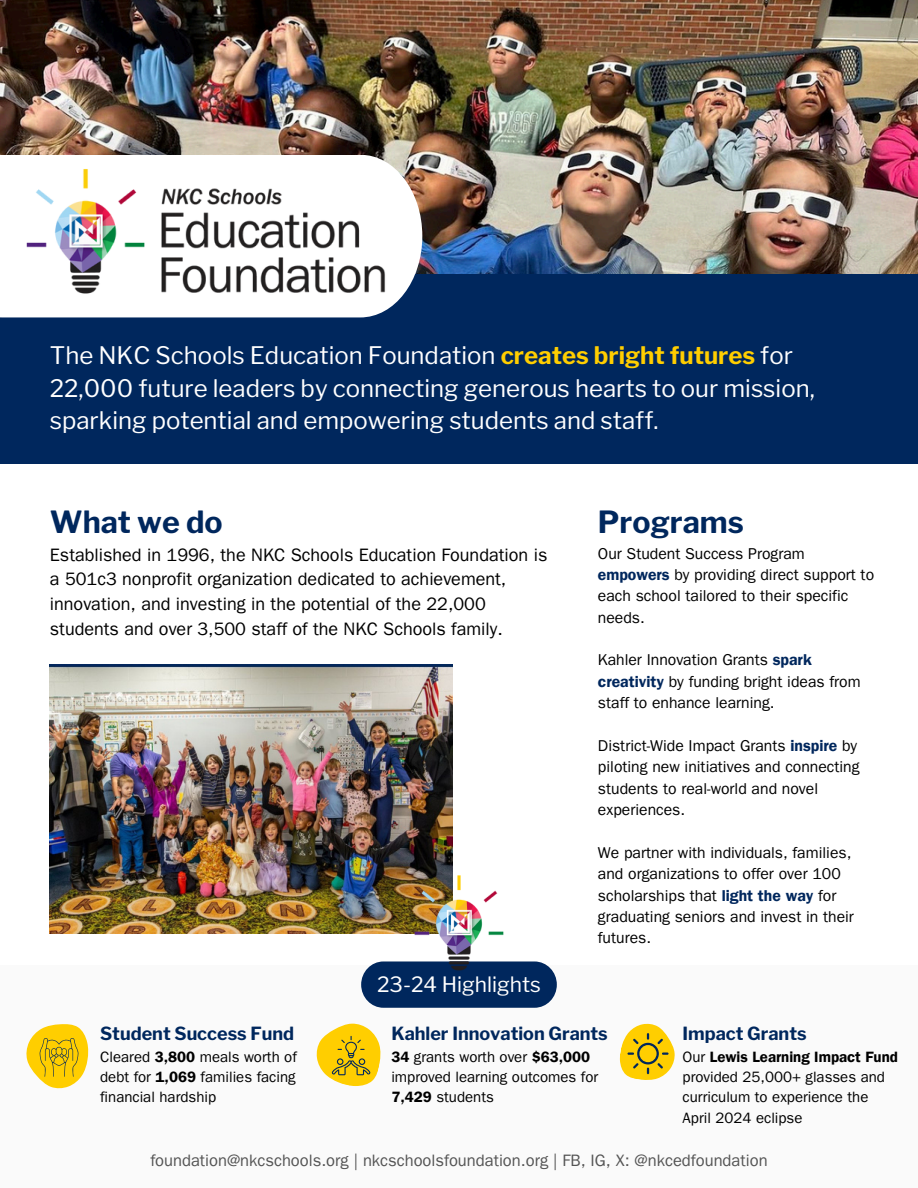
<style>
.page{position:relative;width:918px;height:1188px;background:#fff}
.page>*{position:absolute;margin:0;border:0;box-sizing:border-box;transform-origin:0 0}
.t1{font:700 30.3px "Libre Franklin";color:#00275d}
.t2{font:24px/32.7px "Libre Franklin";color:#fff}
.t3{font:21px "Libre Franklin";color:#fff}
.t4{font:18px/24.8px "Franklin Gothic LT Pro";color:#000}
.t5{font:700 18px "Libre Franklin";color:#00275d}
.t6{font:16.5px "Franklin Gothic LT Pro";color:#545454}
.t7{font:15.75px/21.3px "Franklin Gothic LT Pro";color:#000}
.t8{font:15px/20.2px "Franklin Gothic LT Pro";color:#000}
.s1{font-weight:700;color:#ffce00}
.s2{font-family:"Franklin Gothic LT Pro Dm";color:#00275d}
.s3{font-family:"Franklin Gothic LT Pro Dm"}
</style>
<div class="page">
<img style="left:0;top:0;width:918px;height:274px">
<div style="left:0;top:274px;width:918px;height:190px;background:#00275d"></div>
<svg style="left:0;top:155px;width:422px;height:162px"></svg>
<img style="left:50px;top:664px;width:403px;height:269px">
<div style="left:0;top:965px;width:918px;height:223px;background:#fafafa"></div>
<div style="left:361px;top:961px;width:196px;height:47px;background:#00275d;border-radius:23px"></div>
<img style="left:3px;top:40px;width:403px;height:278px">
<img style="left:411px;top:872px;width:96px;height:99px">
<svg style="left:26px;top:1024px;width:63px;height:65px"></svg>
<svg style="left:316px;top:1023px;width:65px;height:63px"></svg>
<svg style="left:619px;top:1023px;width:56px;height:57px"></svg>
<h5 class="t2" style="left:50px;top:339px;width:766px">The NKC Schools Education Foundation <span class="s1">creates bright futures</span> for<br>22,000 future leaders by connecting generous hearts to our mission, sparking potential and empowering students and staff.</h5>
<p class="t1" style="left:50px;top:504px;width:174px">What we do</p>
<p class="t1" style="left:598px;top:504px;width:147px">Programs</p>
<p class="t4" style="left:50px;top:545px;width:499px">Established in 1996, the NKC Schools Education Foundation is a 501c3 nonprofit organization dedicated to achievement, innovation, and investing in the potential of the 22,000 students and over 3,500 staff of the NKC Schools family.</p>
<p class="t7" style="left:598px;top:545px;width:278px">Our Student Success Program <span class="s2">empowers</span> by providing direct support to each school tailored to their specific needs.</p>
<p class="t7" style="left:598px;top:652px;width:264px">Kahler Innovation Grants <span class="s2">spark creativity</span> by funding bright ideas from staff to enhance learning.</p>
<p class="t7" style="left:598px;top:737px;width:263px">District-Wide Impact Grants <span class="s2">inspire</span> by piloting new initiatives and connecting students to real-world and novel experiences.</p>
<h3 class="t7" style="left:598px;top:844px;width:258px">We partner with individuals, families, and organizations to offer over 100 scholarships that <span class="s2">light the way</span> for graduating seniors and invest in their futures.</h3>
<h2 class="t3" style="left:377px;top:972px;width:165px">23-24 Highlights</h2>
<p class="t5" style="left:100px;top:1022px;width:196px">Student Success Fund</p>
<p class="t5" style="left:391px;top:1022px;width:218px">Kahler Innovation Grants</p>
<h4 class="t5" style="left:683px;top:1022px;width:126px">Impact Grants</h4>
<p class="t8" style="left:100px;top:1049px;width:198px;text-align:justify">Cleared <span class="s3">3,800</span> meals worth of debt for <span class="s3">1,069</span> families facing financial hardship</p>
<p class="t8" style="left:391px;top:1049px;width:208px"><span class="s3">34</span> grants worth over <span class="s3">$63,000 </span>improved learning outcomes for<br><span class="s3">7,429</span> students</p>
<p class="t8" style="left:683px;top:1049px;width:217px">Our <span class="s3">Lewis Learning Impact Fund </span>provided 25,000+ glasses and curriculum to experience the<br>April 2024 eclipse</p>
<h4 class="t6" style="left:150px;top:1154px;width:619px">foundation@nkcschools.org | nkcschoolsfoundation.org | FB, IG, X: @nkcedfoundation</h4>
</div>
